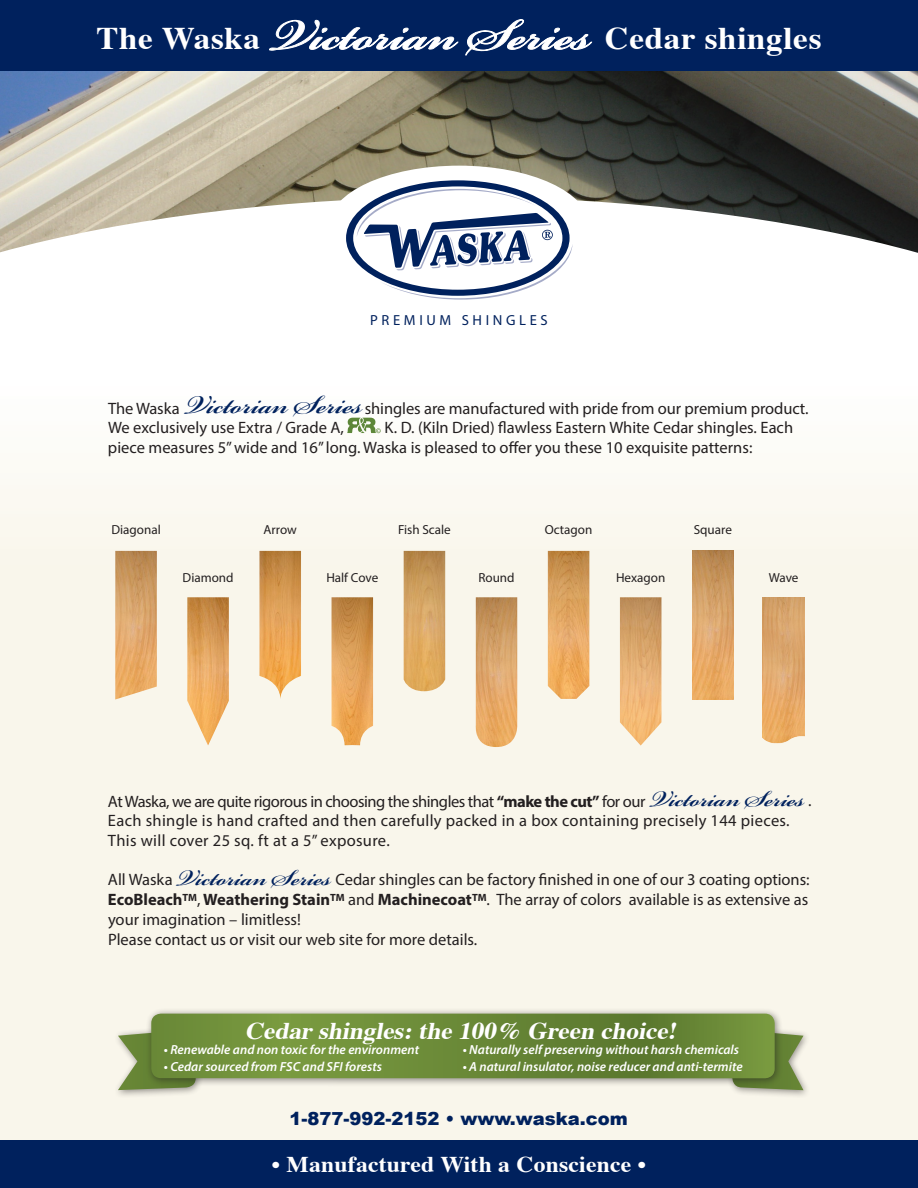
<style>
.page{position:relative;width:918px;height:1188px;background:#fff}
.page>*{position:absolute;margin:0;border:0;box-sizing:border-box;transform-origin:0 0}
.t1{font:700 40.5px "Bickham Script Std";color:#00215d}
.t2{font:700 35.25px "Bickham Script Std";color:#00215d}
.t3{font:700 31.5px "Times";letter-spacing:.02em;color:#fff;scale:1.05 1}
.t4{font:italic 700 24px "Times";color:#fff;scale:1.05 1}
.t5{font:700 22.5px "Times";letter-spacing:.01em;color:#fff;scale:1.05 1}
.t6{font:900 18px "Arial";color:#00215d}
.t7{font:16.5px/20px "Myriad Pro";color:#231f20}
.t8{font:16.5px/19.5px "Myriad Pro";letter-spacing:.02em;color:#231f20}
.t9{font:14.55px "Myriad Pro";letter-spacing:.25em;color:#00215d}
.t10{font:italic 600 13.2px "Myriad Pro";color:#fff}
.t11{font:13.2px "Myriad Pro";color:#231f20}
.s1{font-family:"Bickham Script Std";font-size:67.5px}
.s2{font-family:"Myriad Pro";font-weight:400;font-size:16.5px;color:#231f20}
.s3{font-weight:700}
</style>
<div class="page">
<div style="left:0;top:379px;width:918px;height:809px;background:linear-gradient(to bottom,#fbfaf3,#f8f4e7)"></div>
<img style="left:0;top:71px;width:918px;height:182px">
<svg style="left:347px;top:418px;width:34px;height:15px"></svg>
<div style="left:0;top:1141px;width:918px;height:47px;background:#00215d"></div>
<div style="left:0;top:0;width:918px;height:71px;background:#00215d"></div>
<svg style="left:269px;top:20px;width:189px;height:31px"></svg>
<svg style="left:465px;top:19px;width:127px;height:37px"></svg>
<div style="left:329px;top:166px;width:260px;height:119px;background:#fff;border-radius:50%"></div>
<svg style="left:346px;top:180px;width:227px;height:120px"></svg>
<div style="left:113px;top:1025px;width:698px;height:74px;background:#231f20;opacity:.5"></div>
<div style="left:146px;top:1008px;width:637px;height:79px;background:#231f20;opacity:.5"></div>
<svg style="left:118px;top:1014px;width:686px;height:76px;background:#7e9852"></svg>
<img style="left:115px;top:551px;width:42px;height:149px">
<img style="left:620px;top:597px;width:41px;height:149px">
<img style="left:187px;top:597px;width:42px;height:149px">
<img style="left:259px;top:551px;width:42px;height:148px">
<img style="left:404px;top:551px;width:41px;height:140px">
<img style="left:474px;top:597px;width:44px;height:150px">
<img style="left:548px;top:551px;width:41px;height:148px">
<img style="left:332px;top:597px;width:41px;height:148px">
<img style="left:692px;top:551px;width:42px;height:148px">
<img style="left:763px;top:597px;width:42px;height:150px">
<h3 class="t3" style="left:96px;top:8px;width:692px">The Waska <span class="s1">Victorian Series</span> Cedar shingles</h3>
<p class="t9" style="left:370px;top:311px;width:179px">PREMIUM SHINGLES</p>
<h1 class="t1" style="left:186px;top:376px;width:178px">Victorian Series</h1>
<p class="t7" style="left:108px;top:398px;width:73px">The Waska</p>
<p class="t7" style="left:365px;top:398px;width:445px">shingles are manufactured with pride from our premium product.</p>
<p class="t7" style="left:108px;top:417px;width:238px">We exclusively use Extra / Grade A,</p>
<p class="t7" style="left:108px;top:418px;width:687px;line-height:19.5px;text-indent:277px">K. D. (Kiln Dried) flawless Eastern White Cedar shingles. Each piece measures 5” wide and 16” long. Waska is pleased to offer you these 10 exquisite patterns:</p>
<p class="t11" style="left:111px;top:521px;width:51px">Diagonal</p>
<p class="t11" style="left:264px;top:521px;width:35px">Arrow</p>
<p class="t11" style="left:398px;top:521px;width:54px">Fish Scale</p>
<p class="t11" style="left:545px;top:521px;width:49px">Octagon</p>
<p class="t11" style="left:326px;top:569px;width:53px">Half Cove</p>
<p class="t11" style="left:183px;top:569px;width:52px">Diamond</p>
<p class="t11" style="left:616px;top:569px;width:51px">Hexagon</p>
<p class="t11" style="left:478px;top:569px;width:38px">Round</p>
<p class="t11" style="left:694px;top:521px;width:40px">Square</p>
<p class="t11" style="left:769px;top:569px;width:31px">Wave</p>
<h2 class="t2" style="left:651px;top:773px;width:162px">Victorian Series <span class="s2">.</span></h2>
<p class="t8" style="left:108px;top:791px;width:683px">At Waska, we are quite rigorous in choosing the shingles that <span class="s3">“make the cut”</span> for our<br>Each shingle is hand crafted and then carefully packed in a box containing precisely 144 pieces.<br>This will cover 25 sq. ft at a 5” exposure.</p>
<p class="t7" style="left:108px;top:869px;width:66px">All Waska</p>
<h2 class="t2" style="left:178px;top:852px;width:155px">Victorian Series</h2>
<p class="t7" style="left:108px;top:869px;width:703px;text-indent:227px">Cedar shingles can be factory finished in one of our 3 coating options:<br><span class="s3">EcoBleach</span><sup>TM</sup>, <span class="s3">Weathering Stain</span><sup>TM</sup> and <span class="s3">Machinecoat</span><sup>TM</sup>. The array of colors available is as extensive as your imagination – limitless!<br>Please contact us or visit our web site for more details.</p>
<h3 class="t4" style="left:245px;top:1008px;width:419px">Cedarshingles:the100% Green choice!</h3>
<p class="t10" style="left:463px;top:1041px;width:278px">• Naturally self preserving without harsh chemicals</p>
<p class="t10" style="left:463px;top:1058px;width:281px">• A natural insulator, noise reducer and anti-termite</p>
<p class="t10" style="left:164px;top:1041px;width:257px">• Renewable and non toxic for the environment</p>
<p class="t10" style="left:164px;top:1058px;width:220px">• Cedar sourced from FSC and SFI forests</p>
<p class="t6" style="left:289px;top:1105px;width:340px">1-877-992-2152 • www.waska.com</p>
<h3 class="t5" style="left:272px;top:1143px;width:358px">• Manufactured With a Conscience •</h3>
</div>
